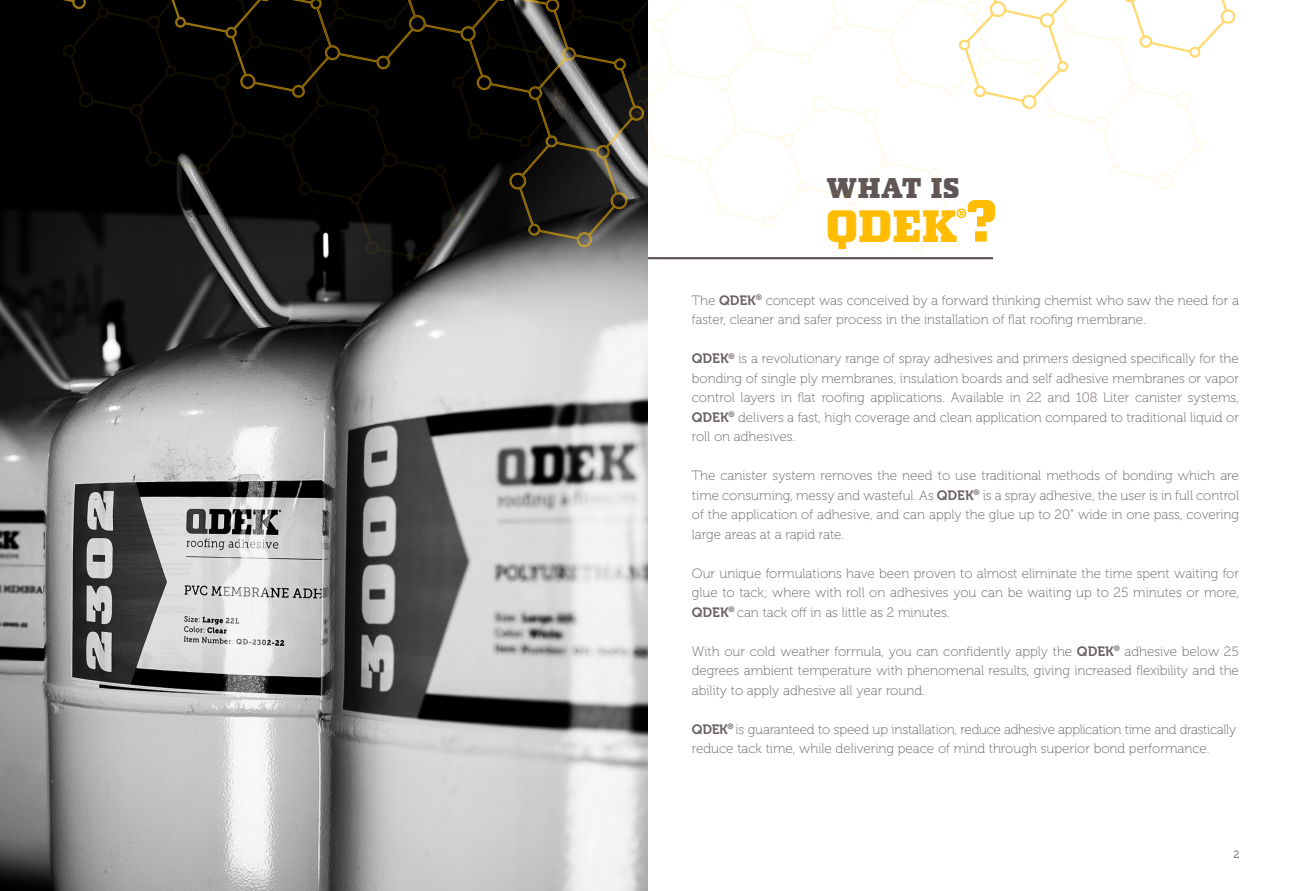
<style>
.page{position:relative;width:1296px;height:891px;background:#fff}
.page>*{position:absolute;margin:0;border:0;box-sizing:border-box;transform-origin:0 0}
.t1{font:45px "LTC Square Face Small Caps";color:#ffbc00}
.t2{font:28.35px "LTC Square Face Small Caps";letter-spacing:-.005em;color:#605656}
.t3{font:13.5px/19.5px "Museo 100";color:#6a6161;text-align:justify}
.Body_Text{font:13.05px "Museo 900";color:#ffbc00}
.t4{font:10.5px "Museo Slab 300";color:#605656}
.s1{font-size:60px}
.s2{font-family:"Museo 700"}
</style>
<div class="page">
<img style="left:0;top:307px;width:648px;height:584px">
<svg style="left:0;top:248px;width:648px;height:59px;background:#494949"></svg>
<svg style="left:0;top:0;width:621px;height:248px;background:#0e0d0a"></svg>
<svg style="left:621px;top:0;width:615px;height:291px"></svg>
<p class="t2" style="left:826px;top:173px;width:135px">WHAT IS</p>
<p class="t1" style="left:826px;top:202px;width:173px">QDEK <span class="s1">?</span></p>
<p class="Body_Text" style="left:957px;top:206px;width:12px">®</p>
<p class="t3" style="left:692px;top:291px;width:549px">The <span class="s2">QDEK</span><sup>®</sup> concept was conceived by a forward thinking chemist who saw the need for a faster, cleaner and safer process in the installation of flat roofing membrane.</p>
<p class="t3" style="left:692px;top:349px;width:549px"><span class="s2">QDEK</span><sup>®</sup> is a revolutionary range of spray adhesives and primers designed specifically for the bonding of single ply membranes, insulation boards and self adhesive membranes or vapor control layers in flat roofing applications. Available in 22 and 108 Liter canister systems, <span class="s2">QDEK</span><sup>®</sup> delivers a fast, high coverage and clean application compared to traditional liquid or roll on adhesives.</p>
<p class="t3" style="left:692px;top:466px;width:549px">The canister system removes the need to use traditional methods of bonding which are time consuming, messy and wasteful. As <span class="s2">QDEK</span><sup>®</sup> is a spray adhesive, the user is in full control of the application of adhesive, and can apply the glue up to 20” wide in one pass, covering large areas at a rapid rate.</p>
<p class="t3" style="left:692px;top:564px;width:549px">Our unique formulations have been proven to almost eliminate the time spent waiting for glue to tack; where with roll on adhesives you can be waiting up to 25 minutes or more, <span class="s2">QDEK</span><sup>®</sup> can tack off in as little as 2 minutes.</p>
<p class="t3" style="left:692px;top:642px;width:549px">With our cold weather formula, you can confidently apply the <span class="s2">QDEK</span><sup>®</sup> adhesive below 25 degrees ambient temperature with phenomenal results, giving increased flexibility and the ability to apply adhesive all year round.</p>
<p class="t3" style="left:692px;top:720px;width:546px"><span class="s2">QDEK</span><sup>®</sup> is guaranteed to speed up installation, reduce adhesive application time and drastically reduce tack time, while delivering peace of mind through superior bond performance.</p>
<p class="t4" style="left:1233px;top:849px;width:8px">2</p>
</div>
